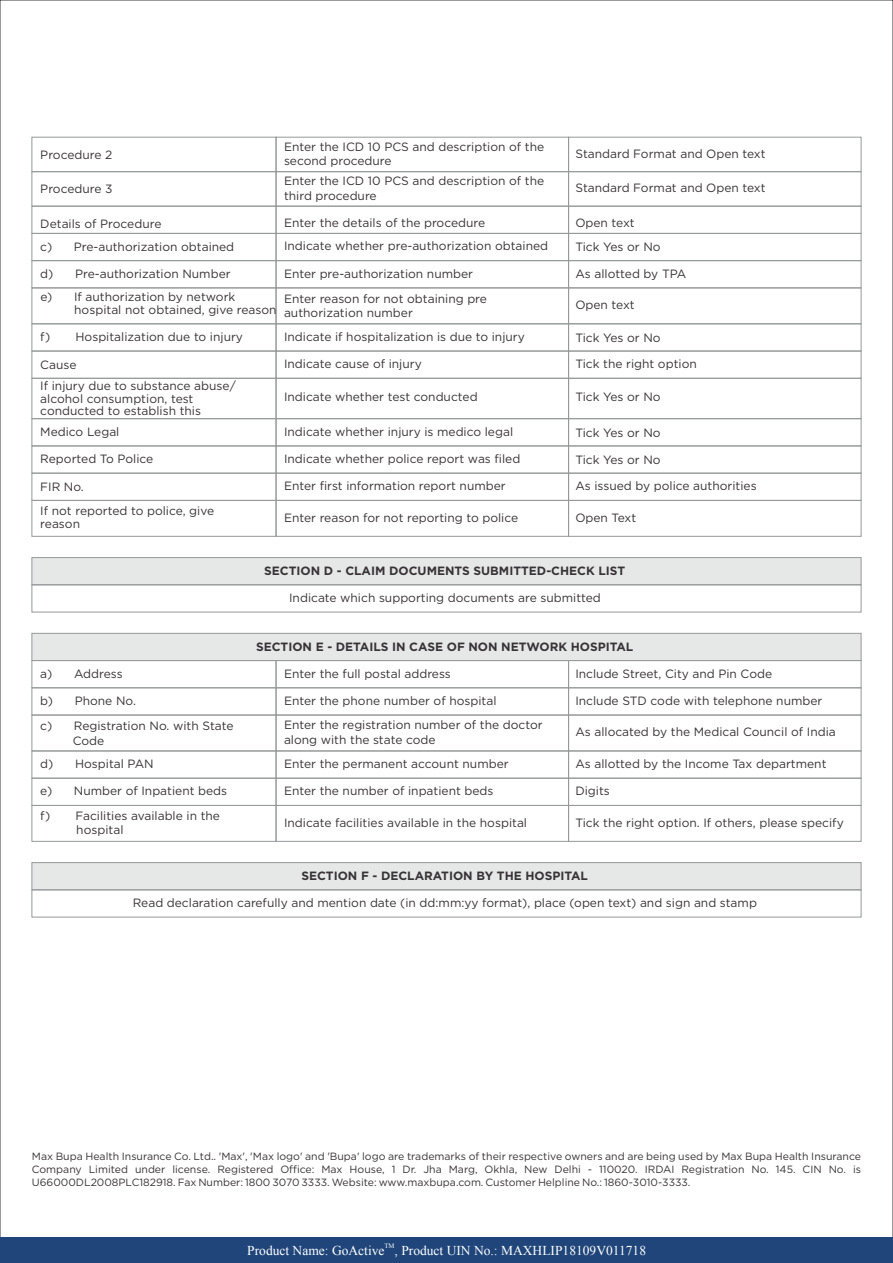
<style>
.page{position:relative;width:893px;height:1263px;background:#fff}
.page>*{position:absolute;margin:0;border:0;box-sizing:border-box;transform-origin:0 0}
.t1{font:13.5px "Times New Roman";color:#fff}
.t2{font:12px/14.4px "Gotham";color:#383336}
.t3{font:700 12px "Gotham";color:#383336}
.t4{font:10.5px/12.6px "Gotham";color:#383336;text-align:justify}
.t5{font:6.75px "Times New Roman";color:#fff}
</style>
<div class="page">
<div style="left:568px;top:137px;width:293px;height:35px;border:1px solid #969999"></div>
<div style="left:32px;top:137px;width:244px;height:35px;border:1px solid #969999"></div>
<div style="left:276px;top:137px;width:293px;height:35px;border:1px solid #969999"></div>
<div style="left:568px;top:171px;width:293px;height:36px;border:1px solid #969999"></div>
<div style="left:32px;top:171px;width:244px;height:36px;border:1px solid #969999"></div>
<div style="left:276px;top:171px;width:293px;height:36px;border:1px solid #969999"></div>
<div style="left:568px;top:206px;width:293px;height:28px;border:1px solid #969999"></div>
<div style="left:568px;top:233px;width:293px;height:28px;border:1px solid #969999"></div>
<div style="left:568px;top:260px;width:293px;height:28px;border:1px solid #969999"></div>
<div style="left:568px;top:287px;width:293px;height:37px;border:1px solid #969999"></div>
<div style="left:32px;top:206px;width:244px;height:28px;border:1px solid #969999"></div>
<div style="left:32px;top:233px;width:244px;height:28px;border:1px solid #969999"></div>
<div style="left:32px;top:260px;width:244px;height:28px;border:1px solid #969999"></div>
<div style="left:32px;top:287px;width:244px;height:37px;border:1px solid #969999"></div>
<div style="left:276px;top:206px;width:293px;height:28px;border:1px solid #969999"></div>
<div style="left:276px;top:233px;width:293px;height:28px;border:1px solid #969999"></div>
<div style="left:276px;top:260px;width:293px;height:28px;border:1px solid #969999"></div>
<div style="left:276px;top:287px;width:293px;height:37px;border:1px solid #969999"></div>
<div style="left:568px;top:323px;width:293px;height:28px;border:1px solid #969999"></div>
<div style="left:32px;top:323px;width:244px;height:28px;border:1px solid #969999"></div>
<div style="left:276px;top:323px;width:293px;height:28px;border:1px solid #969999"></div>
<div style="left:568px;top:351px;width:293px;height:28px;border:1px solid #969999"></div>
<div style="left:32px;top:351px;width:244px;height:28px;border:1px solid #969999"></div>
<div style="left:276px;top:351px;width:293px;height:28px;border:1px solid #969999"></div>
<div style="left:568px;top:378px;width:293px;height:41px;border:1px solid #969999"></div>
<div style="left:32px;top:378px;width:244px;height:41px;border:1px solid #969999"></div>
<div style="left:276px;top:378px;width:293px;height:41px;border:1px solid #969999"></div>
<div style="left:568px;top:418px;width:293px;height:28px;border:1px solid #969999"></div>
<div style="left:568px;top:445px;width:293px;height:28px;border:1px solid #969999"></div>
<div style="left:568px;top:473px;width:293px;height:28px;border:1px solid #969999"></div>
<div style="left:32px;top:418px;width:244px;height:28px;border:1px solid #969999"></div>
<div style="left:32px;top:445px;width:244px;height:28px;border:1px solid #969999"></div>
<div style="left:32px;top:473px;width:244px;height:28px;border:1px solid #969999"></div>
<div style="left:276px;top:418px;width:293px;height:28px;border:1px solid #969999"></div>
<div style="left:276px;top:445px;width:293px;height:28px;border:1px solid #969999"></div>
<div style="left:276px;top:473px;width:293px;height:28px;border:1px solid #969999"></div>
<div style="left:568px;top:500px;width:293px;height:37px;border:1px solid #969999"></div>
<div style="left:32px;top:500px;width:244px;height:37px;border:1px solid #969999"></div>
<div style="left:276px;top:500px;width:293px;height:37px;border:1px solid #969999"></div>
<svg style="left:31px;top:557px;width:831px;height:56px"></svg>
<div style="left:568px;top:687px;width:293px;height:28px;border:1px solid #969999"></div>
<div style="left:32px;top:687px;width:244px;height:28px;border:1px solid #969999"></div>
<div style="left:276px;top:687px;width:293px;height:28px;border:1px solid #969999"></div>
<div style="left:568px;top:715px;width:293px;height:36px;border:1px solid #969999"></div>
<div style="left:32px;top:715px;width:244px;height:36px;border:1px solid #969999"></div>
<div style="left:276px;top:715px;width:293px;height:36px;border:1px solid #969999"></div>
<svg style="left:31px;top:632px;width:831px;height:29px"></svg>
<div style="left:568px;top:750px;width:293px;height:28px;border:1px solid #969999"></div>
<div style="left:568px;top:778px;width:293px;height:28px;border:1px solid #969999"></div>
<div style="left:32px;top:750px;width:244px;height:28px;border:1px solid #969999"></div>
<div style="left:32px;top:778px;width:244px;height:28px;border:1px solid #969999"></div>
<div style="left:276px;top:750px;width:293px;height:28px;border:1px solid #969999"></div>
<div style="left:276px;top:778px;width:293px;height:28px;border:1px solid #969999"></div>
<div style="left:568px;top:805px;width:293px;height:37px;border:1px solid #969999"></div>
<div style="left:32px;top:805px;width:244px;height:37px;border:1px solid #969999"></div>
<div style="left:276px;top:805px;width:293px;height:37px;border:1px solid #969999"></div>
<svg style="left:31px;top:862px;width:831px;height:56px"></svg>
<div style="left:0;top:1237px;width:893px;height:26px;background:#1f457a"></div>
<p class="t2" style="left:40px;top:148px;width:73px">Procedure 2</p>
<p class="t2" style="left:284px;top:140px;width:262px">Enter the ICD 10 PCS and description of the second procedure</p>
<p class="t2" style="left:575px;top:147px;width:192px">Standard Format and Open text</p>
<p class="t2" style="left:40px;top:182px;width:74px">Procedure 3</p>
<p class="t2" style="left:284px;top:174px;width:262px">Enter the ICD 10 PCS and description of the third procedure</p>
<p class="t2" style="left:575px;top:182px;width:192px">Standard Format and Open text</p>
<p class="t2" style="left:40px;top:217px;width:123px">Details of Procedure</p>
<p class="t2" style="left:284px;top:216px;width:203px">Enter the details of the procedure</p>
<p class="t2" style="left:575px;top:216px;width:61px">Open text</p>
<p class="t2" style="left:40px;top:240px;width:195px">c) Pre-authorization obtained</p>
<p class="t2" style="left:284px;top:240px;width:266px">Indicate whether pre-authorization obtained</p>
<p class="t2" style="left:575px;top:241px;width:87px">Tick Yes or No</p>
<p class="t2" style="left:40px;top:267px;width:192px">d) Pre-authorization Number</p>
<p class="t2" style="left:284px;top:267px;width:191px">Enter pre-authorization number</p>
<p class="t2" style="left:575px;top:267px;width:113px">As allotted by TPA</p>
<p class="t2" style="left:74px;top:291px;width:204px;line-height:12.9px;text-indent:-34px">e) If authorization by network hospital not obtained, give reason</p>
<p class="t2" style="left:284px;top:292px;width:204px">Enter reason for not obtaining pre authorization number</p>
<p class="t2" style="left:575px;top:298px;width:61px">Open text</p>
<p class="t2" style="left:40px;top:330px;width:204px">f) Hospitalization due to injury</p>
<p class="t2" style="left:284px;top:330px;width:242px">Indicate if hospitalization is due to injury</p>
<p class="t2" style="left:575px;top:331px;width:87px">Tick Yes or No</p>
<p class="t2" style="left:40px;top:358px;width:38px">Cause</p>
<p class="t2" style="left:284px;top:357px;width:139px">Indicate cause of injury</p>
<p class="t2" style="left:575px;top:357px;width:123px">Tick the right option</p>
<p class="t2" style="left:40px;top:381px;width:197px;line-height:12.3px">If injury due to substance abuse/ alcohol consumption, test conducted to establish this</p>
<p class="t2" style="left:284px;top:390px;width:195px">Indicate whether test conducted</p>
<p class="t2" style="left:575px;top:390px;width:87px">Tick Yes or No</p>
<p class="t2" style="left:40px;top:425px;width:81px">Medico Legal</p>
<p class="t2" style="left:40px;top:452px;width:114px">Reported To Police</p>
<p class="t2" style="left:40px;top:480px;width:45px">FIR No.</p>
<p class="t2" style="left:284px;top:425px;width:231px">Indicate whether injury is medico legal</p>
<p class="t2" style="left:284px;top:452px;width:238px">Indicate whether police report was filed</p>
<p class="t2" style="left:284px;top:479px;width:223px">Enter first information report number</p>
<p class="t2" style="left:575px;top:426px;width:87px">Tick Yes or No</p>
<p class="t2" style="left:575px;top:447px;width:183px;line-height:26.4px">Tick Yes or No<br>As issued by police authorities</p>
<p class="t2" style="left:40px;top:505px;width:175px;line-height:12.9px">If not reported to police, give reason</p>
<p class="t2" style="left:284px;top:511px;width:236px">Enter reason for not reporting to police</p>
<p class="t2" style="left:575px;top:511px;width:62px">Open Text</p>
<p class="t3" style="left:264px;top:566px;width:362px">SECTION D - CLAIM DOCUMENTS SUBMITTED-CHECK LIST</p>
<p class="t2" style="left:289px;top:591px;width:313px">Indicate which supporting documents are submitted</p>
<p class="t3" style="left:256px;top:641px;width:379px">SECTION E - DETAILS IN CASE OF NON NETWORK HOSPITAL</p>
<p class="t2" style="left:40px;top:667px;width:84px">a) Address</p>
<p class="t2" style="left:40px;top:694px;width:97px">b) Phone No.</p>
<p class="t2" style="left:284px;top:667px;width:168px">Enter the full postal address</p>
<p class="t2" style="left:284px;top:694px;width:214px">Enter the phone number of hospital</p>
<p class="t2" style="left:575px;top:667px;width:198px">Include Street, City and Pin Code</p>
<p class="t2" style="left:575px;top:694px;width:249px">Include STD code with telephone number</p>
<p class="t2" style="left:73px;top:719px;width:162px;text-indent:-32px">c) Registration No. with State<br>Code</p>
<p class="t2" style="left:284px;top:718px;width:260px">Enter the registration number of the doctor along with the state code</p>
<p class="t2" style="left:575px;top:726px;width:262px">As allocated by the Medical Council of India</p>
<p class="t2" style="left:40px;top:757px;width:115px">d) Hospital PAN</p>
<p class="t2" style="left:284px;top:757px;width:226px">Enter the permanent account number</p>
<p class="t2" style="left:575px;top:757px;width:253px">As allotted by the Income Tax department</p>
<p class="t2" style="left:40px;top:784px;width:188px">e) Number of Inpatient beds</p>
<p class="t2" style="left:284px;top:784px;width:211px">Enter the number of inpatient beds</p>
<p class="t2" style="left:575px;top:784px;width:36px">Digits</p>
<p class="t2" style="left:76px;top:809px;width:145px;text-indent:-36px">f) Facilities available in the hospital</p>
<p class="t2" style="left:284px;top:816px;width:245px">Indicate facilities available in the hospital</p>
<p class="t2" style="left:575px;top:816px;width:270px">Tick the right option. If others, please specify</p>
<p class="t3" style="left:301px;top:871px;width:288px">SECTION F - DECLARATION BY THE HOSPITAL</p>
<p class="t2" style="left:133px;top:896px;width:626px">Read declaration carefully and mention date (in dd:mm:yy format), place (open text) and sign and stamp</p>
<p class="t4" style="left:32px;top:1151px;width:831px">Max Bupa Health Insurance Co. Ltd.. 'Max', 'Max logo' and 'Bupa' logo are trademarks of their respective owners and are being used by Max Bupa Health Insurance Company Limited under license. Registered Office: Max House, 1 Dr. Jha Marg, Okhla, New Delhi - 110020. IRDAI Registration No. 145. CIN No. is U66000DL2008PLC182918. Fax Number: 1800 3070 3333. Website: www.maxbupa.com. Customer Helpline No.: 1860-3010-3333.</p>
<p class="t5" style="left:384px;top:1243px;width:12px">TM</p>
<p class="t1" style="left:247px;top:1245px;width:400px">Product Name: GoActive , Product UIN No.: MAXHLIP18109V011718</p>
</div>
